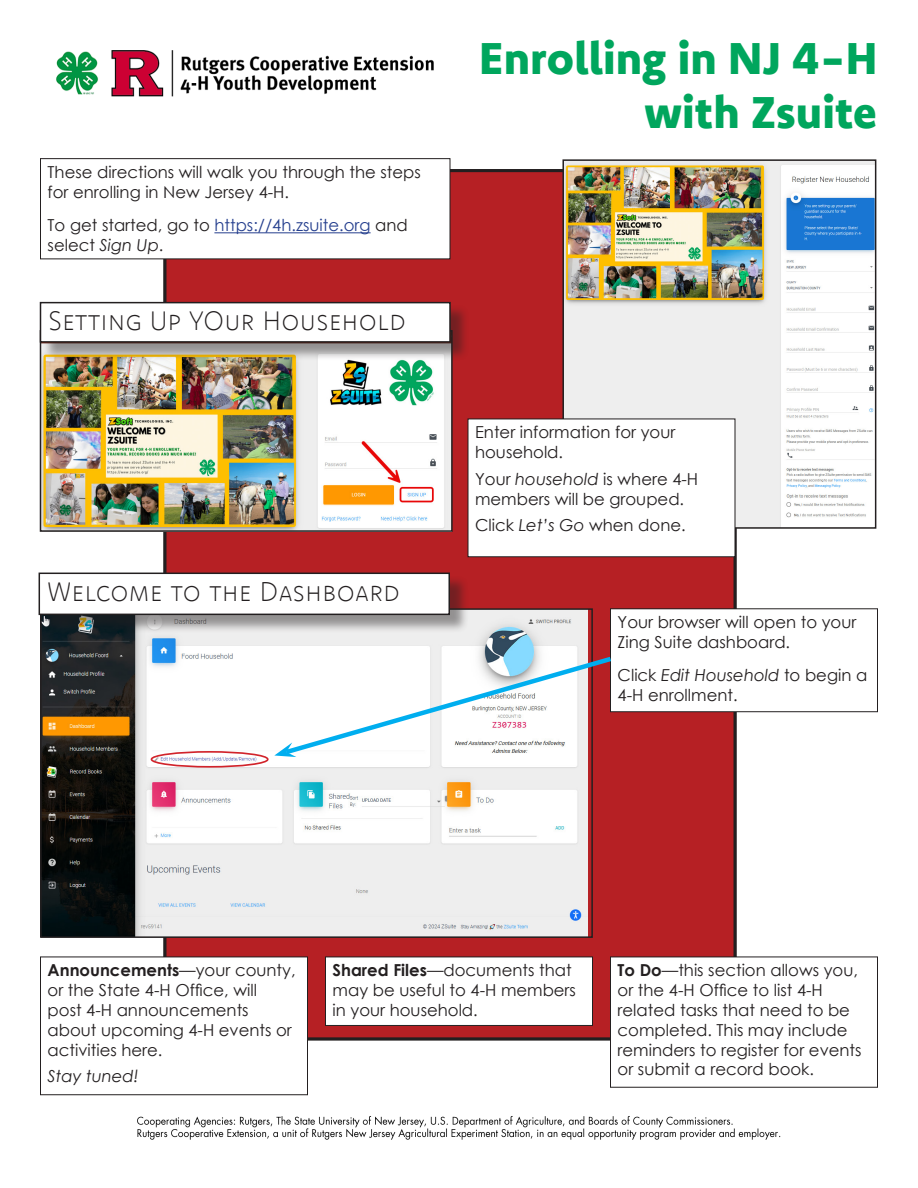
<style>
.page{position:relative;width:918px;height:1188px;background:#fff}
.page>*{position:absolute;margin:0;border:0;box-sizing:border-box;transform-origin:0 0}
.Header_1{font:800 45px "Komet";color:#00a65d}
.Subhead_1{font:27px "Komet Extra Light SC";color:#231f20}
.Body_Text{font:16.5px/19.8px "Century Gothic";color:#231f20}
.Body_Text-2{font:italic 16.5px "Century Gothic";color:#231f20}
.s1{color:#253f8e}
.s2{font-style:italic}
.s3{font-weight:700}
</style>
<div class="page">
<div style="left:165px;top:171px;width:570px;height:868px;background:#b62024"></div>
<img style="left:137px;top:1116px;width:644px;height:24px">
<img style="left:56px;top:50px;width:378px;height:47px">
<img style="left:43px;top:361px;width:407px;height:168px">
<div style="left:40px;top:330px;width:413px;height:202px;border:2px solid #231f20"></div>
<img style="left:565px;top:162px;width:308px;height:364px">
<div style="left:562px;top:159px;width:314px;height:370px;border:2px solid #231f20"></div>
<div style="left:42px;top:304px;width:427px;height:57px;background:#231f20;opacity:.45"></div>
<div style="left:40px;top:303px;width:410px;height:39px;background:#fff"></div>
<div style="left:40px;top:302px;width:411px;height:41px;border:2px solid #231f20"></div>
<img style="left:43px;top:611px;width:545px;height:324px">
<div style="left:151px;top:751px;width:118px;height:17px;border:2px solid #d1232a;border-radius:50%"></div>
<div style="left:468px;top:419px;width:267px;height:138px;background:#fff"></div>
<div style="left:468px;top:419px;width:267px;height:138px;border:1px solid #231f20"></div>
<div style="left:41px;top:575px;width:427px;height:59px;background:#231f20;opacity:.45"></div>
<div style="left:39px;top:573px;width:410px;height:41px;background:#fff"></div>
<div style="left:39px;top:573px;width:411px;height:42px;border:2px solid #231f20"></div>
<div style="left:40px;top:957px;width:268px;height:138px;background:#fff"></div>
<div style="left:40px;top:957px;width:268px;height:138px;border:1px solid #231f20"></div>
<div style="left:326px;top:957px;width:266px;height:68px;background:#fff"></div>
<div style="left:325px;top:957px;width:268px;height:69px;border:1px solid #231f20"></div>
<div style="left:610px;top:957px;width:268px;height:130px;background:#fff"></div>
<div style="left:610px;top:957px;width:268px;height:131px;border:1px solid #231f20"></div>
<div style="left:40px;top:159px;width:410px;height:100px;background:#fff"></div>
<hr style="left:214px;top:232px;width:157px;height:1px;background:#253f8e">
<div style="left:40px;top:158px;width:410px;height:101px;border:1px solid #231f20"></div>
<div style="left:610px;top:609px;width:268px;height:103px;background:#fff"></div>
<div style="left:610px;top:608px;width:268px;height:104px;border:1px solid #231f20"></div>
<svg style="left:274px;top:653px;width:342px;height:105px"></svg>
<p class="Body_Text" style="left:48px;top:162px;width:375px">These directions will walk you through the steps for enrolling in New Jersey 4-H.</p>
<p class="Body_Text" style="left:48px;top:215px;width:362px">To get started, go to <span class="s1">https://4h.zsuite.org</span> and select <span class="s2">Sign Up</span>.</p>
<p class="Subhead_1" style="left:48px;top:303px;width:359px">Setting Up YOur Household</p>
<p class="Subhead_1" style="left:47px;top:574px;width:355px">Welcome to the Dashboard</p>
<p class="Header_1" style="left:479px;top:29px;width:400px">Enrolling in NJ 4-H</p>
<p class="Header_1" style="left:644px;top:83px;width:235px">with Zsuite</p>
<p class="Body_Text" style="left:475px;top:422px;width:202px">Enter information for your household.</p>
<p class="Body_Text" style="left:475px;top:469px;width:225px">Your <span class="s2">household</span> is where 4-H members will be grouped.</p>
<p class="Body_Text" style="left:475px;top:515px;width:212px">Click <span class="s2">Let’s Go</span> when done.</p>
<p class="Body_Text" style="left:618px;top:612px;width:240px">Your browser will open to your<br>Zing Suite dashboard.</p>
<p class="Body_Text" style="left:618px;top:665px;width:251px">Click <span class="s2">Edit Household</span> to begin a<br>4-H enrollment.</p>
<p class="Body_Text" style="left:48px;top:960px;width:249px"><span class="s3">Announcements</span>—your county, or the State 4-H Office, will<br>post 4-H announcements about upcoming 4-H events or activities here.</p>
<p class="Body_Text-2" style="left:48px;top:1065px;width:93px">Stay tuned!</p>
<p class="Body_Text" style="left:333px;top:960px;width:245px"><span class="s3">Shared Files</span>—documents that may be useful to 4-H members in your household.</p>
<p class="Body_Text" style="left:618px;top:960px;width:246px"><span class="s3">To Do</span>—this section allows you, or the 4-H Office to list 4-H related tasks that need to be completed. This may include reminders to register for events or submit a record book.</p>
</div>
